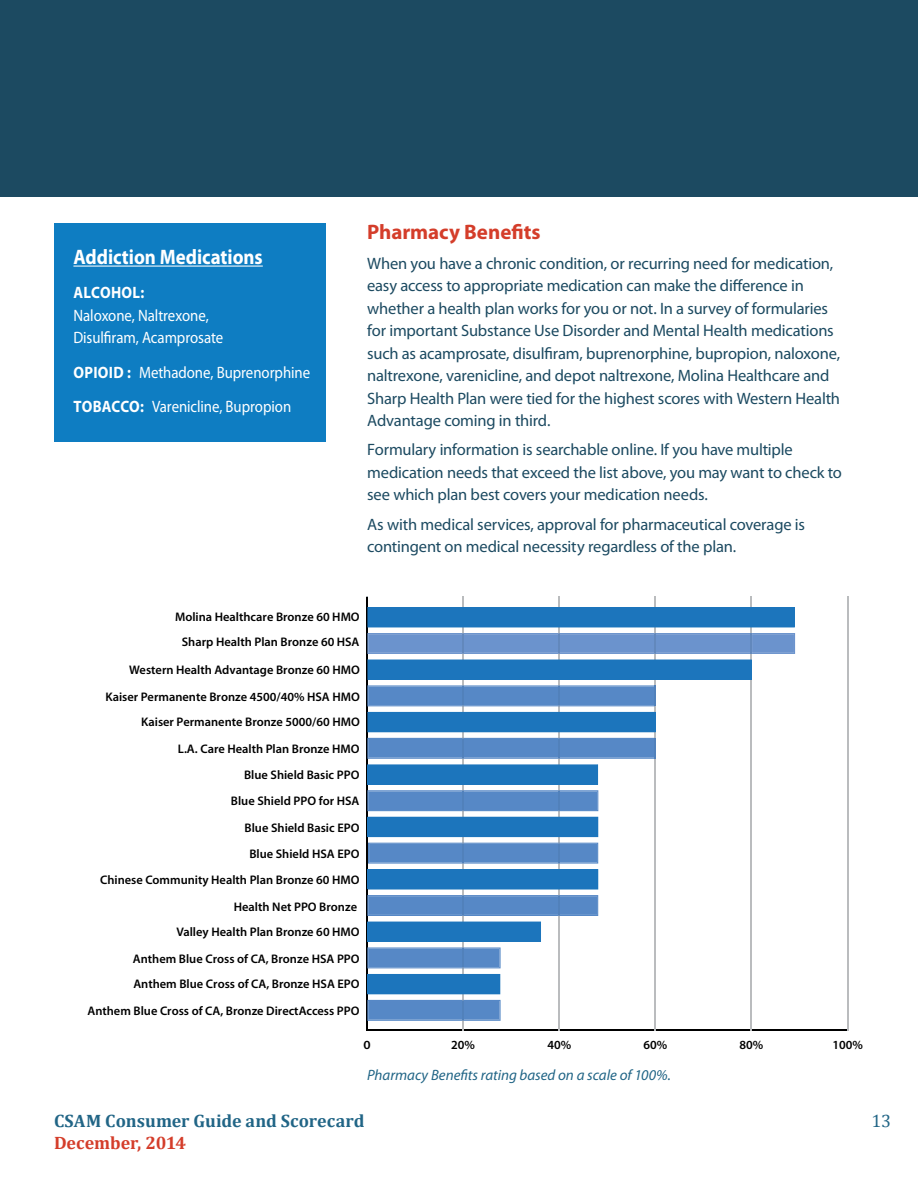
<style>
.page{position:relative;width:918px;height:1188px;background:#fff}
.page>*{position:absolute;margin:0;border:0;box-sizing:border-box;transform-origin:0 0}
.t1{font:700 21px "Myriad Pro";color:#fff;scale:.9 1}
.t2{font:700 21px "Myriad Pro";color:#d43d2a}
.t3{font:700 18px "Cambria";letter-spacing:.005em;color:#216586}
.t4{font:700 18px "Cambria";letter-spacing:-.005em;color:#d43d2a}
.t5{font:18px "Cambria";color:#216586}
.t6{font:16.5px/22.5px "Myriad Pro";letter-spacing:-.01em;color:#1c4a61}
.t7{font:16.5px/22.5px "Myriad Pro";letter-spacing:-.005em;color:#fff;scale:.9 1}
.t8{font:700 16.5px "Myriad Pro";letter-spacing:.02em;color:#fff;scale:.9 1}
.t9{font:italic 15px "Myriad Pro";color:#216586}
.t10{font:600 12.45px "Myriad Pro";color:#000}
.t11{font:600 12.45px "Myriad Pro";color:#000;scale:1.08 1}
.s1{font-weight:700}
</style>
<div class="page">
<div style="left:54px;top:224px;width:271px;height:218px;background:#0e7dc2"></div>
<hr style="left:367px;top:1030px;width:481px;height:1px;background:#000">
<hr style="left:366px;top:596px;width:2px;height:434px;background:#babcbe">
<hr style="left:463px;top:596px;width:1px;height:434px;background:#babcbe">
<hr style="left:559px;top:596px;width:1px;height:434px;background:#babcbe">
<hr style="left:655px;top:596px;width:1px;height:434px;background:#babcbe">
<hr style="left:751px;top:596px;width:1px;height:434px;background:#babcbe">
<hr style="left:847px;top:596px;width:1px;height:434px;background:#babcbe">
<hr style="left:366px;top:597px;width:2px;height:433px;background:#000">
<div style="left:367px;top:607px;width:428px;height:20px;background:#1c75bc"></div>
<svg style="left:367px;top:633px;width:428px;height:21px;background:#6c94cc"></svg>
<svg style="left:367px;top:660px;width:385px;height:46px"></svg>
<div style="left:367px;top:712px;width:289px;height:20px;background:#1c75bc"></div>
<svg style="left:367px;top:738px;width:289px;height:73px"></svg>
<div style="left:367px;top:817px;width:231px;height:20px;background:#1c75bc"></div>
<svg style="left:367px;top:843px;width:231px;height:73px;background:#6094cb"></svg>
<svg style="left:367px;top:922px;width:174px;height:46px"></svg>
<div style="left:367px;top:974px;width:133px;height:20px;background:#1c75bc"></div>
<svg style="left:367px;top:1000px;width:134px;height:21px;background:#598ac6"></svg>
<div style="left:0;top:0;width:918px;height:197px;background:#1c4a61"></div>
<hr style="left:73px;top:266px;width:190px;height:1px;background:#fff">
<p class="t1" style="left:73px;top:245px;width:212px">Addiction Medications</p>
<p class="t8" style="left:74px;top:284px;width:80px">ALCOHOL:</p>
<p class="t7" style="left:73px;top:305px;width:168px">Naloxone, Naltrexone,<br>Disulfiram, Acamprosate</p>
<p class="t7" style="left:74px;top:356px;width:264px;line-height:34.5px"><span class="s1">OPIOID :</span> Methadone, Buprenorphine<br><span class="s1">TOBACCO:</span> Varenicline, Bupropion</p>
<p class="t2" style="left:367px;top:220px;width:175px">Pharmacy Benefits</p>
<p class="t6" style="left:367px;top:252px;width:474px">When you have a chronic condition, or recurring need for medication, easy access to appropriate medication can make the difference in whether a health plan works for you or not. In a survey of formularies for important Substance Use Disorder and Mental Health medications such as acamprosate, disulfiram, buprenorphine, bupropion, naloxone, naltrexone, varenicline, and depot naltrexone, Molina Healthcare and Sharp Health Plan were tied for the highest scores with Western Health Advantage coming in third.</p>
<p class="t6" style="left:367px;top:439px;width:476px">Formulary information is searchable online. If you have multiple medication needs that exceed the list above, you may want to check to see which plan best covers your medication needs.</p>
<p class="t6" style="left:367px;top:513px;width:439px">As with medical services, approval for pharmaceutical coverage is contingent on medical necessity regardless of the plan.</p>
<p class="t10" style="left:175px;top:610px;width:186px">Molina Healthcare Bronze 60 HMO</p>
<p class="t10" style="left:182px;top:635px;width:179px">Sharp Health Plan Bronze 60 HSA</p>
<p class="t10" style="left:129px;top:663px;width:232px">Western Health Advantage Bronze 60 HMO</p>
<p class="t10" style="left:105px;top:690px;width:256px">Kaiser Permanente Bronze 4500/40% HSA HMO</p>
<p class="t10" style="left:141px;top:715px;width:220px">Kaiser Permanente Bronze 5000/60 HMO</p>
<p class="t10" style="left:178px;top:741px;width:183px">L.A. Care Health Plan Bronze HMO</p>
<p class="t10" style="left:244px;top:768px;width:117px">Blue Shield Basic PPO</p>
<p class="t10" style="left:231px;top:794px;width:130px">Blue Shield PPO for HSA</p>
<p class="t10" style="left:245px;top:821px;width:116px">Blue Shield Basic EPO</p>
<p class="t10" style="left:249px;top:847px;width:112px">Blue Shield HSA EPO</p>
<p class="t10" style="left:100px;top:873px;width:261px">Chinese Community Health Plan Bronze 60 HMO</p>
<p class="t10" style="left:234px;top:899px;width:125px">Health Net PPO Bronze</p>
<p class="t10" style="left:176px;top:925px;width:185px">Valley Health Plan Bronze 60 HMO</p>
<p class="t10" style="left:133px;top:951px;width:228px">Anthem Blue Cross of CA, Bronze HSA PPO</p>
<p class="t10" style="left:133px;top:977px;width:228px">Anthem Blue Cross of CA, Bronze HSA EPO</p>
<p class="t10" style="left:87px;top:1004px;width:274px">Anthem Blue Cross of CA, Bronze DirectAccess PPO</p>
<p class="t11" style="left:363px;top:1038px;width:8px">0</p>
<p class="t10" style="left:451px;top:1038px;width:25px">20%</p>
<p class="t10" style="left:547px;top:1038px;width:25px">40%</p>
<p class="t10" style="left:643px;top:1038px;width:25px">60%</p>
<p class="t10" style="left:740px;top:1038px;width:25px">80%</p>
<p class="t10" style="left:832px;top:1038px;width:32px">100%</p>
<p class="t9" style="left:367px;top:1067px;width:305px">Pharmacy Benefits rating based on a scale of 100%.</p>
<p class="t3" style="left:54px;top:1110px;width:312px">CSAM Consumer Guide and Scorecard</p>
<p class="t4" style="left:54px;top:1132px;width:134px">December, 2014</p>
<p class="t5" style="left:871px;top:1110px;width:21px">13</p>
</div>
